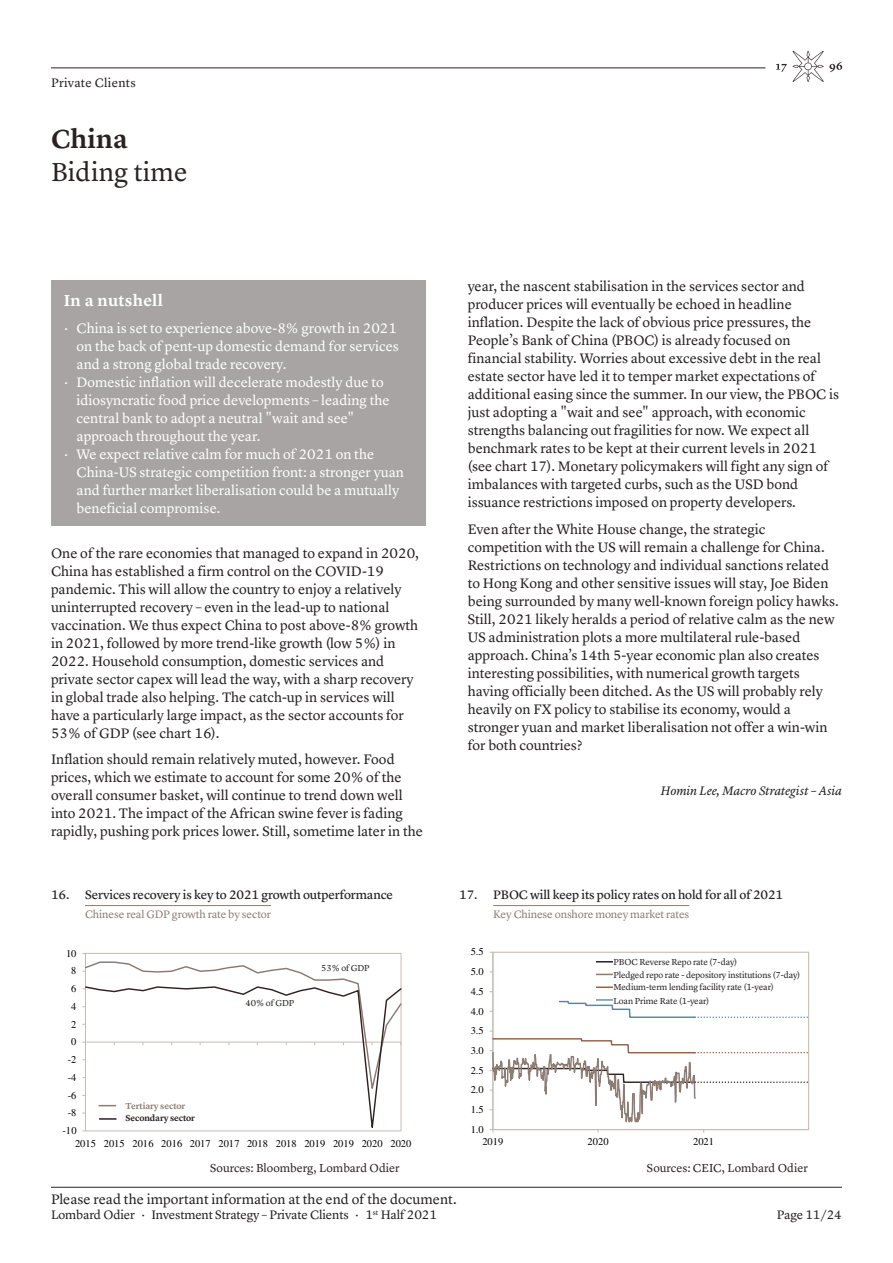
<style>
.page{position:relative;width:893px;height:1263px;background:#fff}
.page>*{position:absolute;margin:0;border:0;box-sizing:border-box;transform-origin:0 0}
.t1{font:27px "Lyon Text";letter-spacing:.005em;color:#2a2222}
.t2{font:600 27px "Lyon Text";letter-spacing:.005em;color:#2a2222}
.t3{font:600 16.5px "Lyon Text";letter-spacing:.025em;color:#fff}
.t4{font:14.25px/18px "Lyon Text";color:#231f20}
.t5{font:14.25px "Lyon Text";color:#fff}
.t6{font:12.75px "Lyon Text Regular No.2";letter-spacing:-.01em;color:#231f20}
.t7{font:12.75px "Lyon Text";letter-spacing:-.01em;color:#231f20}
.t8{font:italic 12.75px "Lyon Text";letter-spacing:-.01em;color:#231f20}
.t9{font:12.75px "Lyon Text";letter-spacing:.02em;color:#231f20}
.t10{font:12px "Lyon Text";color:#2a2222}
.t11{font:11.25px "Lyon Text";letter-spacing:-.01em;color:#8c7d71}
.t12{font:10.5px "Times LT Std";color:#000001}
.t13{font:9px/13.4px "Lyon Text";letter-spacing:-.01em;color:#231f20}
.t14{font:600 9px "Lyon Text";letter-spacing:-.01em;color:#2a2222}
.t15{font:600 9px "Lyon Text";letter-spacing:-.01em;color:#8c7d71}
</style>
<div class="page">
<hr style="left:85px;top:953px;width:1px;height:178px;background:#c8bbb4">
<svg style="left:82px;top:961px;width:320px;height:135px"></svg>
<svg style="left:85px;top:985px;width:317px;height:147px"></svg>
<hr style="left:493px;top:905px;width:196px;height:1px;background:#8c7d71">
<hr style="left:85px;top:905px;width:186px;height:1px;background:#8c7d71">
<svg style="left:99px;top:1105px;width:17px;height:1px"></svg>
<svg style="left:99px;top:1118px;width:18px;height:2px"></svg>
<hr style="left:51px;top:1187px;width:791px;height:1px;background:#2a2222">
<svg style="left:776px;top:51px;width:66px;height:31px"></svg>
<hr style="left:51px;top:68px;width:714px;height:1px;background:#2a2222">
<svg style="left:596px;top:961px;width:17px;height:1px"></svg>
<svg style="left:596px;top:974px;width:17px;height:1px"></svg>
<svg style="left:596px;top:986px;width:17px;height:2px"></svg>
<div style="left:51px;top:281px;width:374px;height:245px;background:#a8a4a4"></div>
<hr style="left:492px;top:952px;width:1px;height:177px;background:#c8bbb4">
<svg style="left:490px;top:999px;width:319px;height:133px"></svg>
<p class="t9" style="left:51px;top:73px;width:86px">Private Clients</p>
<h1 class="t2" style="left:51px;top:118px;width:78px">China</h1>
<h1 class="t1" style="left:51px;top:151px;width:138px">Biding time</h1>
<p class="t3" style="left:64px;top:288px;width:101px">In a nutshell</p>
<p class="t5" style="left:64px;top:317px;width:335px">· China is set to experience above-8% growth in 2021</p>
<p class="t5" style="left:77px;top:335px;width:324px">on the back of pent-up domestic demand for services</p>
<p class="t5" style="left:77px;top:353px;width:211px">and a strong global trade recovery.</p>
<p class="t5" style="left:64px;top:371px;width:322px">· Domestic inflation will decelerate modestly due to</p>
<p class="t5" style="left:77px;top:389px;width:315px">idiosyncratic food price developments – leading the</p>
<p class="t5" style="left:77px;top:407px;width:279px">central bank to adopt a neutral "wait and see"</p>
<p class="t5" style="left:77px;top:425px;width:185px">approach throughout the year.</p>
<p class="t5" style="left:64px;top:443px;width:312px">· We expect relative calm for much of 2021 on the</p>
<p class="t5" style="left:77px;top:461px;width:329px">China-US strategic competition front: a stronger yuan</p>
<p class="t5" style="left:77px;top:479px;width:324px">and further market liberalisation could be a mutually</p>
<p class="t5" style="left:77px;top:497px;width:145px">beneficial compromise.</p>
<p class="t4" style="left:51px;top:543px;width:370px">One of the rare economies that managed to expand in 2020, China has established a firm control on the COVID-19 pandemic. This will allow the country to enjoy a relatively uninterrupted recovery – even in the lead-up to national vaccination. We thus expect China to post above-8% growth in 2021, followed by more trend-like growth (low 5%) in 2022. Household consumption, domestic services and private sector capex will lead the way, with a sharp recovery in global trade also helping. The catch-up in services will have a particularly large impact, as the sector accounts for 53% of GDP (see chart 16).</p>
<p class="t4" style="left:51px;top:749px;width:374px">Inflation should remain relatively muted, however. Food prices, which we estimate to account for some 20% of the overall consumer basket, will continue to trend down well into 2021. The impact of the African swine fever is fading rapidly, pushing pork prices lower. Still, sometime later in the</p>
<p class="t6" style="left:51px;top:885px;width:344px">16. Services recovery is key to 2021 growth outperformance</p>
<p class="t11" style="left:85px;top:905px;width:187px">Chinese real GDP growth rate by sector</p>
<p class="t12" style="left:66px;top:947px;width:12px">10</p>
<p class="t12" style="left:71px;top:965px;width:7px">8</p>
<p class="t12" style="left:71px;top:983px;width:7px">6</p>
<p class="t12" style="left:71px;top:1000px;width:7px">4</p>
<p class="t12" style="left:71px;top:1018px;width:7px">2</p>
<p class="t12" style="left:71px;top:1036px;width:7px">0</p>
<p class="t12" style="left:68px;top:1054px;width:10px">-2</p>
<p class="t12" style="left:68px;top:1071px;width:10px">-4</p>
<p class="t12" style="left:68px;top:1089px;width:10px">-6</p>
<p class="t12" style="left:68px;top:1107px;width:10px">-8</p>
<p class="t12" style="left:63px;top:1124px;width:16px">-10</p>
<p class="t15" style="left:125px;top:1099px;width:61px">Tertiary sector</p>
<p class="t14" style="left:125px;top:1111px;width:71px">Secondary sector</p>
<p class="t13" style="left:246px;top:996px;width:50px">40% of GDP</p>
<p class="t13" style="left:321px;top:961px;width:50px">53% of GDP</p>
<p class="t12" style="left:75px;top:1137px;width:338px">2015 2015 2016 2016 2017 2017 2018 2018 2019 2019 2020 2020</p>
<p class="t10" style="left:210px;top:1158px;width:191px">Sources: Bloomberg, Lombard Odier</p>
<p class="t4" style="left:468px;top:277px;width:373px">year, the nascent stabilisation in the services sector and producer prices will eventually be echoed in headline inflation. Despite the lack of obvious price pressures, the People’s Bank of China (PBOC) is already focused on financial stability. Worries about excessive debt in the real estate sector have led it to temper market expectations of additional easing since the summer. In our view, the PBOC is just adopting a "wait and see" approach, with economic strengths balancing out fragilities for now. We expect all benchmark rates to be kept at their current levels in 2021 (see chart 17). Monetary policymakers will fight any sign of imbalances with targeted curbs, such as the USD bond issuance restrictions imposed on property developers.</p>
<p class="t4" style="left:468px;top:519px;width:373px">Even after the White House change, the strategic competition with the US will remain a challenge for China.<br>Restrictions on technology and individual sanctions related to Hong Kong and other sensitive issues will stay, Joe Biden being surrounded by many well-known foreign policy hawks.<br>Still, 2021 likely heralds a period of relative calm as the new US administration plots a more multilateral rule-based approach. China’s 14th 5-year economic plan also creates interesting possibilities, with numerical growth targets having officially been ditched. As the US will probably rely heavily on FX policy to stabilise its economy, would a stronger yuan and market liberalisation not offer a win-win for both countries?</p>
<p class="t8" style="left:661px;top:781px;width:183px">Homin Lee, Macro Strategist – Asia</p>
<p class="t6" style="left:459px;top:885px;width:325px">17. PBOC will keep its policy rates on hold for all of 2021</p>
<p class="t11" style="left:493px;top:905px;width:197px">Key Chinese onshore money market rates</p>
<p class="t12" style="left:471px;top:946px;width:15px">5.5</p>
<p class="t12" style="left:471px;top:966px;width:15px">5.0</p>
<p class="t12" style="left:471px;top:985px;width:15px">4.5</p>
<p class="t12" style="left:471px;top:1005px;width:15px">4.0</p>
<p class="t12" style="left:471px;top:1025px;width:15px">3.5</p>
<p class="t12" style="left:471px;top:1044px;width:15px">3.0</p>
<p class="t12" style="left:471px;top:1064px;width:15px">2.5</p>
<p class="t12" style="left:471px;top:1084px;width:15px">2.0</p>
<p class="t12" style="left:471px;top:1103px;width:15px">1.5</p>
<p class="t12" style="left:471px;top:1123px;width:15px">1.0</p>
<p class="t13" style="left:614px;top:954px;width:188px">PBOC Reverse Repo rate (7-day)<br>Pledged repo rate - depository institutions (7-day)</p>
<p class="t13" style="left:614px;top:980px;width:162px">Medium-term lending facility rate (1-year)<br>Loan Prime Rate (1-year)</p>
<p class="t12" style="left:482px;top:1136px;width:23px">2019</p>
<p class="t12" style="left:588px;top:1136px;width:23px">2020</p>
<p class="t12" style="left:693px;top:1136px;width:23px">2021</p>
<p class="t10" style="left:647px;top:1158px;width:162px">Sources: CEIC, Lombard Odier</p>
<p class="t4" style="left:51px;top:1189px;width:407px">Please read the important information at the end of the document.</p>
<p class="t7" style="left:51px;top:1205px;width:388px">Lombard Odier · Investment Strategy – Private Clients · 1<sup>st</sup> Half 2021</p>
<p class="t7" style="left:777px;top:1205px;width:67px">Page 11/24</p>
</div>
